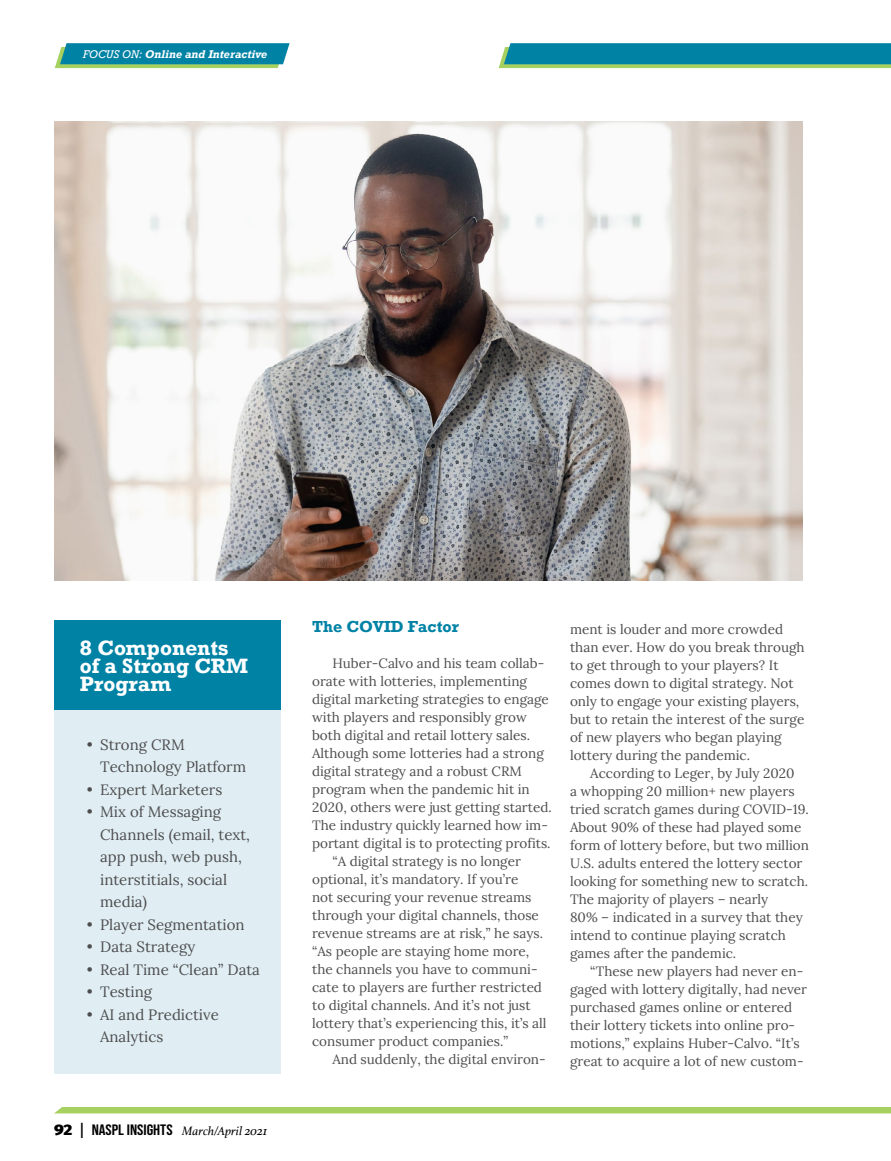
<style>
.page{position:relative;width:891px;height:1161px;background:#fff}
.page>*{position:absolute;margin:0;border:0;box-sizing:border-box;transform-origin:0 0}
.t1{font:700 19.5px/18px "Rockwell";color:#fff}
.t2{font:15px/22.5px "Lora";color:#4d4d4f}
.t3{font:700 15px "Rockwell";color:#0082a5}
.t4{font:13.5px/18px "Lora";color:#4d4d4f}
.t5{font:italic 12.75px "Athelas";color:#000}
.t6{font:italic 700 10.5px "Rockwell";color:#fff}
.s1{font-weight:400}
.s2{font-family:"Fira Sans";font-weight:900;font-style:normal;font-size:15px}
.s3{font-family:"Bebas Neue";font-style:normal;font-size:15px}
</style>
<div class="page">
<svg style="left:55px;top:43px;width:235px;height:25px;background:#25939e"></svg>
<svg style="left:499px;top:43px;width:392px;height:25px;background:#1e909c"></svg>
<div style="left:54px;top:620px;width:227px;height:454px;background:#e0eef3"></div>
<img style="left:55px;top:122px;width:747px;height:458px">
<div style="left:54px;top:620px;width:227px;height:90px;background:#0082a5"></div>
<div style="left:54px;top:1107px;width:837px;height:6px;background:#a6d060"></div>
<p class="t6" style="left:83px;top:47px;width:186px"><span class="s1">FOCUS ON:</span> Online and Interactive</p>
<h1 class="t1" style="left:80px;top:639px;width:170px">8 Components of a Strong CRM<br>Program</h1>
<p class="t2" style="left:100px;top:732px;width:148px;text-indent:-14px">• Strong CRM<br>Technology Platform</p>
<p class="t2" style="left:87px;top:777px;width:137px">• Expert Marketers</p>
<p class="t2" style="left:100px;top:799px;width:151px;text-indent:-14px">• Mix of Messaging<br>Channels (email, text, app push, web push, interstitials, social media)</p>
<p class="t2" style="left:87px;top:912px;width:159px">• Player Segmentation</p>
<p class="t2" style="left:87px;top:934px;width:110px">• Data Strategy</p>
<p class="t2" style="left:87px;top:957px;width:175px">• Real Time “Clean” Data</p>
<p class="t2" style="left:87px;top:979px;width:67px">• Testing</p>
<p class="t2" style="left:100px;top:1002px;width:120px;text-indent:-14px">• AI and Predictive<br>Analytics</p>
<p class="t5" style="left:54px;top:1121px;width:215px"><span class="s2">92</span> <span class="s3">| NASPL INSIGHTS</span> March/April 2021</p>
<p class="t3" style="left:312px;top:617px;width:149px">The COVID Factor</p>
<p class="t4" style="left:332px;top:653px;width:213px">Huber-Calvo and his team collab-</p>
<p class="t4" style="left:312px;top:671px;width:216px">orate with lotteries, implementing</p>
<p class="t4" style="left:312px;top:689px;width:238px">digital marketing strategies to engage</p>
<p class="t4" style="left:312px;top:707px;width:216px">with players and responsibly grow</p>
<p class="t4" style="left:312px;top:725px;width:219px">both digital and retail lottery sales.</p>
<p class="t4" style="left:312px;top:743px;width:233px">Although some lotteries had a strong</p>
<p class="t4" style="left:312px;top:761px;width:211px">digital strategy and a robust CRM</p>
<p class="t4" style="left:312px;top:779px;width:219px">program when the pandemic hit in</p>
<p class="t4" style="left:312px;top:797px;width:241px">2020, others were just getting started.</p>
<p class="t4" style="left:312px;top:815px;width:237px">The industry quickly learned how im-</p>
<p class="t4" style="left:312px;top:833px;width:240px">portant digital is to protecting profits.</p>
<p class="t4" style="left:332px;top:851px;width:190px">“A digital strategy is no longer</p>
<p class="t4" style="left:312px;top:869px;width:208px">optional, it’s mandatory. If you’re</p>
<p class="t4" style="left:312px;top:887px;width:221px">not securing your revenue streams</p>
<p class="t4" style="left:312px;top:905px;width:228px">through your digital channels, those</p>
<p class="t4" style="left:312px;top:923px;width:232px">revenue streams are at risk,” he says.</p>
<p class="t4" style="left:312px;top:941px;width:219px">“As people are staying home more,</p>
<p class="t4" style="left:312px;top:959px;width:227px">the channels you have to communi-</p>
<p class="t4" style="left:312px;top:977px;width:231px">cate to players are further restricted</p>
<p class="t4" style="left:312px;top:995px;width:220px">to digital channels. And it’s not just</p>
<p class="t4" style="left:312px;top:1013px;width:236px">lottery that’s experiencing this, it’s all</p>
<p class="t4" style="left:312px;top:1031px;width:198px">consumer product companies.”</p>
<p class="t4" style="left:332px;top:1049px;width:215px">And suddenly, the digital environ-</p>
<p class="t4" style="left:570px;top:619px;width:236px">ment is louder and more crowded than ever. How do you break through to get through to your players? It comes down to digital strategy. Not only to engage your existing players, but to retain the interest of the surge of new players who began playing lottery during the pandemic.</p>
<p class="t4" style="left:570px;top:763px;width:240px;text-indent:20px">According to Leger, by July 2020<br>a whopping 20 million+ new players tried scratch games during COVID-19.<br>About 90% of these had played some form of lottery before, but two million U.S. adults entered the lottery sector looking for something new to scratch.<br>The majority of players – nearly<br>80% – indicated in a survey that they intend to continue playing scratch games after the pandemic.</p>
<p class="t4" style="left:570px;top:961px;width:239px;text-indent:20px">“These new players had never en&shy;gaged with lottery digitally, had never purchased games online or entered their lottery tickets into online pro&shy;motions,” explains Huber-Calvo. “It’s great to acquire a lot of new custom-</p>
</div>
